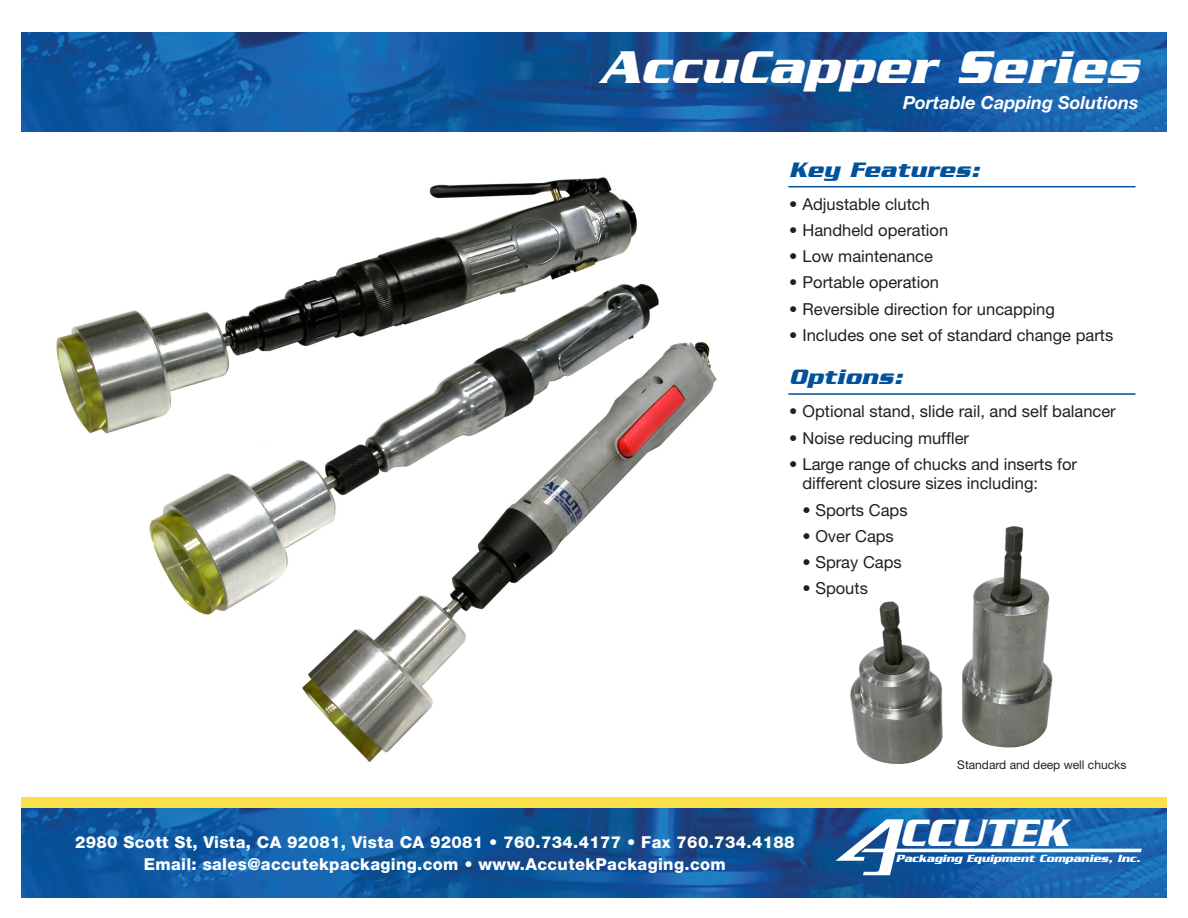
<style>
.page{position:relative;width:1188px;height:918px;background:#fff}
.page>*{position:absolute;margin:0;border:0;box-sizing:border-box;transform-origin:0 0}
.t1{font:italic 700 49.5px "Serpentine";letter-spacing:.01em;color:#fff}
.t2{font:italic 700 41.25px "Serpentine";color:#fff}
.t3{font:italic 700 22.5px "Serpentine";letter-spacing:.025em;color:#01529b}
.t4{font:italic 700 18px "Helvetica Neue";color:#fff}
.t5{font:16.5px/19.5px "Helvetica Neue";color:#231f20}
.t6{font:800 16.5px "Helvetica Neue";letter-spacing:.02em;color:#fff}
.t7{font:12px "Helvetica Neue";color:#231f20}
.t8{font:italic 700 11.25px "Serpentine";color:#fff}
</style>
<div class="page">
<img style="left:56px;top:177px;width:661px;height:586px">
<hr style="left:788px;top:186px;width:348px;height:1px;background:#01529b">
<hr style="left:788px;top:393px;width:348px;height:2px;background:#01529b">
<img style="left:21px;top:32px;width:1146px;height:99px">
<img style="left:21px;top:808px;width:1146px;height:89px">
<svg style="left:836px;top:819px;width:306px;height:56px;background:#3372b2"></svg>
<div style="left:21px;top:797px;width:1146px;height:11px;background:#fae14c"></div>
<img style="left:850px;top:526px;width:203px;height:238px">
<p class="t1" style="left:600px;top:38px;width:540px">AccuCapper Series</p>
<p class="t4" style="left:903px;top:91px;width:237px">Portable Capping Solutions</p>
<p class="t3" style="left:789px;top:156px;width:192px">Key Features:</p>
<p class="t5" style="left:789px;top:194px;width:142px">• Adjustable clutch</p>
<p class="t5" style="left:789px;top:220px;width:161px">• Handheld operation</p>
<p class="t5" style="left:789px;top:246px;width:145px">• Low maintenance</p>
<p class="t5" style="left:789px;top:273px;width:152px">• Portable operation</p>
<p class="t5" style="left:789px;top:299px;width:267px">• Reversible direction for uncapping</p>
<p class="t5" style="left:789px;top:325px;width:326px">• Includes one set of standard change parts</p>
<p class="t3" style="left:789px;top:364px;width:115px">Options:</p>
<p class="t5" style="left:789px;top:402px;width:328px">• Optional stand, slide rail, and self balancer</p>
<p class="t5" style="left:789px;top:428px;width:182px">• Noise reducing muffler</p>
<p class="t5" style="left:803px;top:454px;width:276px;text-indent:-14px">• Large range of chucks and inserts for different closure sizes including:</p>
<p class="t5" style="left:803px;top:500px;width:107px">• Sports Caps</p>
<p class="t5" style="left:803px;top:526px;width:93px">• Over Caps</p>
<p class="t5" style="left:803px;top:552px;width:101px">• Spray Caps</p>
<p class="t5" style="left:803px;top:579px;width:67px">• Spouts</p>
<p class="t6" style="left:75px;top:832px;width:721px">2980 Scott St, Vista, CA 92081, Vista CA 92081 • 760.734.4177 • Fax 760.734.4188</p>
<p class="t6" style="left:144px;top:854px;width:583px">Email: sales@accutekpackaging.com • www.AccutekPackaging.com</p>
<p class="t7" style="left:957px;top:757px;width:171px">Standard and deep well chucks</p>
<p class="t2" style="left:899px;top:808px;width:170px">CCUTEK</p>
<p class="t8" style="left:896px;top:852px;width:246px">Packaging Equipment Companies, Inc.</p>
</div>
